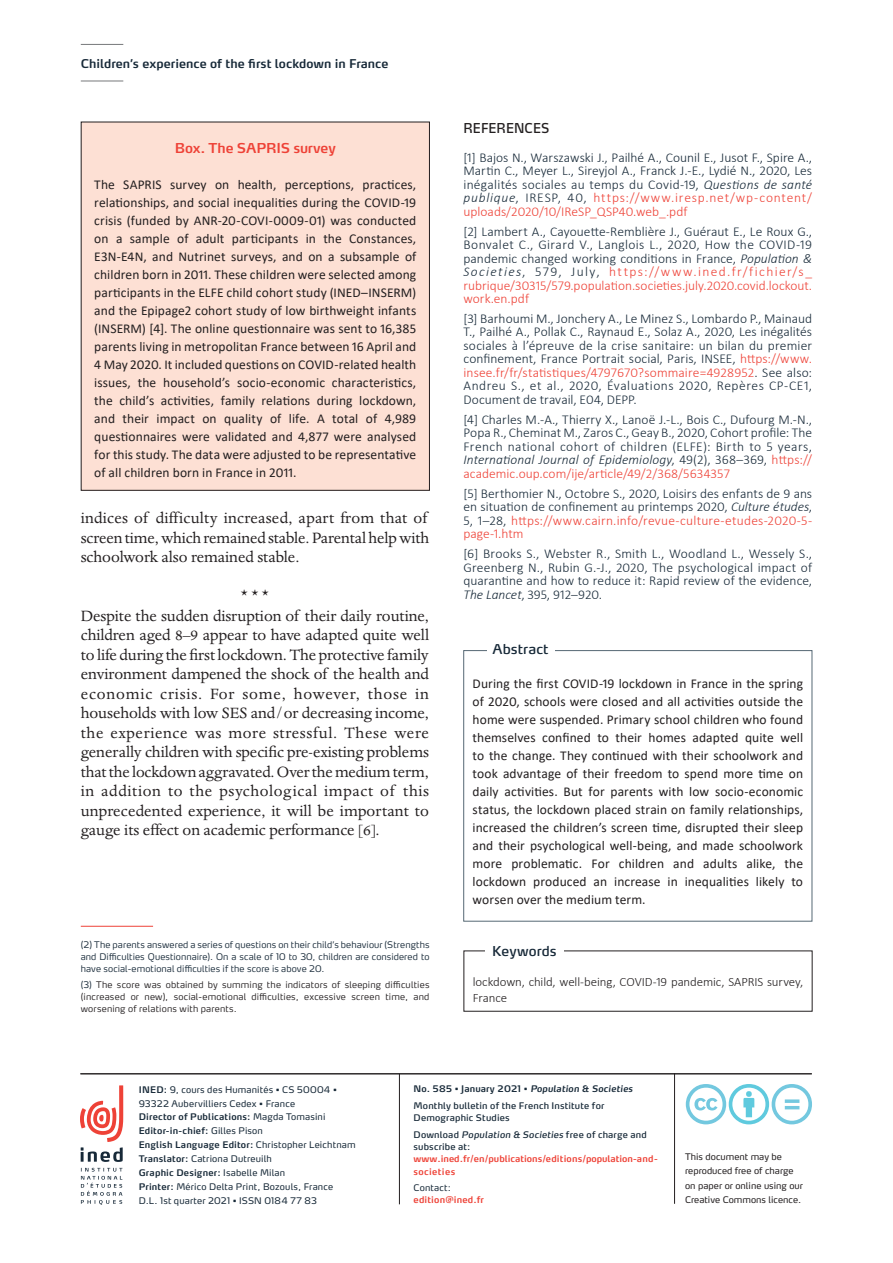
<style>
.page{position:relative;width:893px;height:1263px;background:#fff}
.page>*{position:absolute;margin:0;border:0;box-sizing:border-box;transform-origin:0 0}
.Paragraphe_sans_retr{font:17.25px/19.5px "Dante MT Std";letter-spacing:-.005em;color:#231f20;text-align:justify}
.E-texte_sans_retrait{font:300 13.5px/13.5px "Calibri";letter-spacing:.005em;color:#172938;text-align:justify}
.Encadré_-_TITRE{font:13.5px/18px "Calibri";letter-spacing:.005em;color:#231f20;text-align:justify}
.Encadré_-_TITRE-2{font:600 13.5px "Max OT";letter-spacing:-.015em;color:#ee4237}
.Résumé_-_titre{font:13.5px "Max OT";letter-spacing:.01em;color:#172938}
.Paragraphe_sans_retr-2{font:13.5px "Max OT";letter-spacing:.01em;color:#231f20;scale:.9 1}
.E-texte_sans_retrait-2{font:300 12.75px/16.5px "Calibri";letter-spacing:-.005em;color:#231f20}
.Titre_Edito{font:600 12px "Max OT";color:#172938}
.Notes_bas_de_page{font:300 9px/12px "Max OT";letter-spacing:.01em;color:#172938;text-align:justify}
.Notes_bas_de_pages_f{font:300 9px/12px "Max OT";letter-spacing:.02em;color:#231f20;text-align:justify}
.t1{font:9px/14px "Max OT";letter-spacing:.02em;color:#172938}
.t2{font:600 9px/12.3px "Max OT";letter-spacing:.01em;color:#ee4237}
.t3{font:600 9px "Max OT";letter-spacing:.02em;color:#172938}
.t4{font:9px/14.5px "Max OT";color:#231f20}
.t5{font:9px/12.3px "Max OT";letter-spacing:.02em;color:#172938}
.t6{font:italic 600 9px "Max OT";letter-spacing:.01em;color:#172938}
.s1{color:#172938}
.s2{font-style:italic}
.s3{color:#ee4237}
.s4{font-weight:600}
.s5{font-weight:400}
.s6{font-style:normal}
.s7{font-weight:400;color:#172938}
</style>
<div class="page">
<div style="left:463px;top:650px;width:349px;height:271px;border:1px solid #566874"></div>
<div style="left:487px;top:637px;width:67px;height:25px;background:#fff"></div>
<div style="left:81px;top:122px;width:348px;height:368px;background:#fde0d4"></div>
<div style="left:81px;top:122px;width:349px;height:369px;border:1px solid #231f20"></div>
<hr style="left:81px;top:926px;width:72px;height:1px;background:#ee4237">
<hr style="left:81px;top:44px;width:42px;height:1px;background:#76787b">
<hr style="left:81px;top:81px;width:42px;height:1px;background:#76787b">
<hr style="left:80px;top:1073px;width:732px;height:1px;background:#231f20">
<svg style="left:81px;top:1168px;width:41px;height:37px"></svg>
<svg style="left:80px;top:1085px;width:43px;height:77px"></svg>
<hr style="left:399px;top:1074px;width:1px;height:130px;background:#231f20">
<hr style="left:674px;top:1073px;width:1px;height:131px;background:#231f20">
<svg style="left:686px;top:1084px;width:126px;height:40px"></svg>
<p class="Titre_Edito" style="left:81px;top:56px;width:309px">Children’s experience of the first lockdown in France</p>
<p class="Encadré_-_TITRE-2" style="left:175px;top:139px;width:162px">Box. The SAPRIS survey</p>
<p class="Encadré_-_TITRE" style="left:94px;top:175px;width:324px">The SAPRIS survey on health, perceptions, practices, relationships, and social inequalities during the COVID-19 crisis (funded by ANR-20-COVI-0009-01) was conducted on a sample of adult participants in the Constances, E3N-E4N, and Nutrinet surveys, and on a subsample of children born in 2011. These children were selected among participants in the ELFE child cohort study (INED–INSERM) and the Epipage2 cohort study of low birthweight infants (INSERM) [4]. The online questionnaire was sent to 16,385 parents living in metropolitan France between 16 April and 4 May 2020. It included questions on COVID-related health issues, the household’s socio-economic characteristics, the child’s activities, family relations during lockdown, and their impact on quality of life. A total of 4,989 questionnaires were validated and 4,877 were analysed for this study. The data were adjusted to be representative of all children born in France in 2011.</p>
<p class="Paragraphe_sans_retr" style="left:81px;top:508px;width:350px">indices of difficulty increased, apart from that of screen time, which remained stable. Parental help with schoolwork also remained stable.</p>
<p class="Paragraphe_sans_retr" style="left:241px;top:586px;width:30px">* * *</p>
<p class="Paragraphe_sans_retr" style="left:81px;top:606px;width:350px">Despite the sudden disruption of their daily routine, children aged 8–9 appear to have adapted quite well to life during the first lockdown. The protective family environment dampened the shock of the health and economic crisis. For some, however, those in households with low SES and/or decreasing income, the experience was more stressful. These were generally children with specific pre-existing problems that the lockdown aggravated. Over the medium term, in addition to the psychological impact of this unprecedented experience, it will be important to gauge its effect on academic performance [6].</p>
<p class="Notes_bas_de_page" style="left:81px;top:938px;width:350px">(2) The parents answered a series of questions on their child’s behaviour (Strengths and Difficulties Questionnaire). On a scale of 10 to 30, children are considered to have social-emotional difficulties if the score is above 20.</p>
<p class="Notes_bas_de_pages_f" style="left:81px;top:979px;width:350px"><span class="s1">(3)</span> The score was obtained by summing the indicators of sleeping difficulties (increased or new), social-emotional difficulties, excessive screen time, and worsening of relations with parents.</p>
<p class="Paragraphe_sans_retr-2" style="left:464px;top:120px;width:97px">REFERENCES</p>
<p class="E-texte_sans_retrait" style="left:463px;top:150px;width:350px">[1] Bajos N., Warszawski J., Pailhé A., Counil E., Jusot F., Spire A., Martin C., Meyer L., Sireyjol A., Franck J.-E., Lydié N., 2020, Les inégalités sociales au temps du Covid-19, <span class="s2">Questions de santé publique</span>, IRESP, 40, <span class="s3">https://www.iresp.net/wp-content/ uploads/2020/10/IReSP_QSP40.web_.pdf</span></p>
<p class="E-texte_sans_retrait" style="left:463px;top:224px;width:350px">[2] Lambert A., Cayouette-Remblière J., Guéraut E., Le Roux G., Bonvalet C., Girard V., Langlois L., 2020, How the COVID-19 pandemic changed working conditions in France, <span class="s2">Population &amp; Societies</span>, 579, July, <span class="s3">https://www.ined.fr/fichier/s_ rubrique/30315/579.population.societies.july.2020.covid.lockout. work.en.pdf</span></p>
<p class="E-texte_sans_retrait" style="left:463px;top:312px;width:350px">[3] Barhoumi M., Jonchery A., Le Minez S., Lombardo P., Mainaud T., Pailhé A., Pollak C., Raynaud E., Solaz A., 2020, Les inégalités sociales à l’épreuve de la crise sanitaire: un bilan du premier confinement, France Portrait social, Paris, INSEE, <span class="s3">https://www. insee.fr/fr/statistiques/4797670?sommaire=4928952</span>. See also:<br>Andreu S., et al., 2020, Évaluations 2020, Repères CP-CE1, Document de travail, E04, DEPP.</p>
<p class="E-texte_sans_retrait" style="left:463px;top:412px;width:350px">[4] Charles M.-A., Thierry X., Lanoë J.-L., Bois C., Dufourg M.-N., Popa R., Cheminat M., Zaros C., Geay B., 2020, Cohort profile: The French national cohort of children (ELFE): Birth to 5 years, <span class="s2">International Journal of Epidemiology</span>, 49(2), 368–369, <span class="s3">https:// academic.oup.com/ije/article/49/2/368/5634357</span></p>
<p class="E-texte_sans_retrait" style="left:463px;top:486px;width:350px">[5] Berthomier N., Octobre S., 2020, Loisirs des enfants de 9 ans en situation de confinement au printemps 2020, <span class="s2">Culture études</span>, 5, 1–28, <span class="s3">https://www.cairn.info/revue-culture-etudes-2020-5- page-1.htm</span></p>
<p class="E-texte_sans_retrait" style="left:463px;top:547px;width:350px">[6] Brooks S., Webster R., Smith L., Woodland L., Wessely S., Greenberg N., Rubin G.-J., 2020, The psychological impact of quarantine and how to reduce it: Rapid review of the evidence, <span class="s2">The Lancet</span>, 395, 912–920.</p>
<p class="Résumé_-_titre" style="left:492px;top:641px;width:58px">Abstract</p>
<p class="Encadré_-_TITRE" style="left:473px;top:674px;width:332px">During the first COVID-19 lockdown in France in the spring of 2020, schools were closed and all activities outside the home were suspended. Primary school children who found themselves confined to their homes adapted quite well to the change. They continued with their schoolwork and took advantage of their freedom to spend more time on daily activities. But for parents with low socio-economic status, the lockdown placed strain on family relationships, increased the children’s screen time, disrupted their sleep and their psychological well-being, and made schoolwork more problematic. For children and adults alike, the lockdown produced an increase in inequalities likely to worsen over the medium term.</p>
<p class="Résumé_-_titre" style="left:492px;top:942px;width:66px">Keywords</p>
<p class="E-texte_sans_retrait-2" style="left:473px;top:973px;width:332px">lockdown, child, well-being, COVID-19 pandemic, SAPRIS survey,<br>France</p>
<p class="t1" style="left:139px;top:1082px;width:200px"><span class="s4">INED:</span> 9, cours des Humanités • CS 50004 •<br>93322 Aubervilliers Cedex • France</p>
<p class="t3" style="left:139px;top:1111px;width:188px">Director of Publications: <span class="s5">Magda Tomasini</span></p>
<p class="t3" style="left:139px;top:1125px;width:126px">Editor-in-chief: <span class="s5">Gilles Pison</span></p>
<p class="t3" style="left:139px;top:1139px;width:218px">English Language Editor: <span class="s5">Christopher Leichtnam</span></p>
<p class="t1" style="left:139px;top:1152px;width:135px"><span class="s4">Translator:</span> Catriona Dutreuilh</p>
<p class="t3" style="left:139px;top:1167px;width:148px">Graphic Designer: <span class="s5">Isabelle Milan</span></p>
<p class="t1" style="left:139px;top:1179px;width:196px"><span class="s4">Printer:</span> Mérico Delta Print, Bozouls, France</p>
<p class="t1" style="left:139px;top:1193px;width:180px">D.L. 1st quarter 2021 • ISSN 0184 77 83</p>
<p class="t6" style="left:414px;top:1083px;width:221px"><span class="s6">No. 585 • January 2021 •</span> Population &amp; Societies</p>
<p class="t5" style="left:414px;top:1099px;width:192px">Monthly bulletin of the French Institute for<br>Demographic Studies</p>
<p class="t2" style="left:414px;top:1128px;width:246px"><span class="s7">Download Population &amp; Societies free of charge and subscribe at: </span>www.ined.fr/en/publications/editions/population-and&shy;societies</p>
<p class="t2" style="left:414px;top:1181px;width:72px"><span class="s7">Contact: </span>edition@ined.fr</p>
<p class="t4" style="left:685px;top:1149px;width:119px">This document may be reproduced free of charge on paper or online using our<br>Creative Commons licence.</p>
</div>
